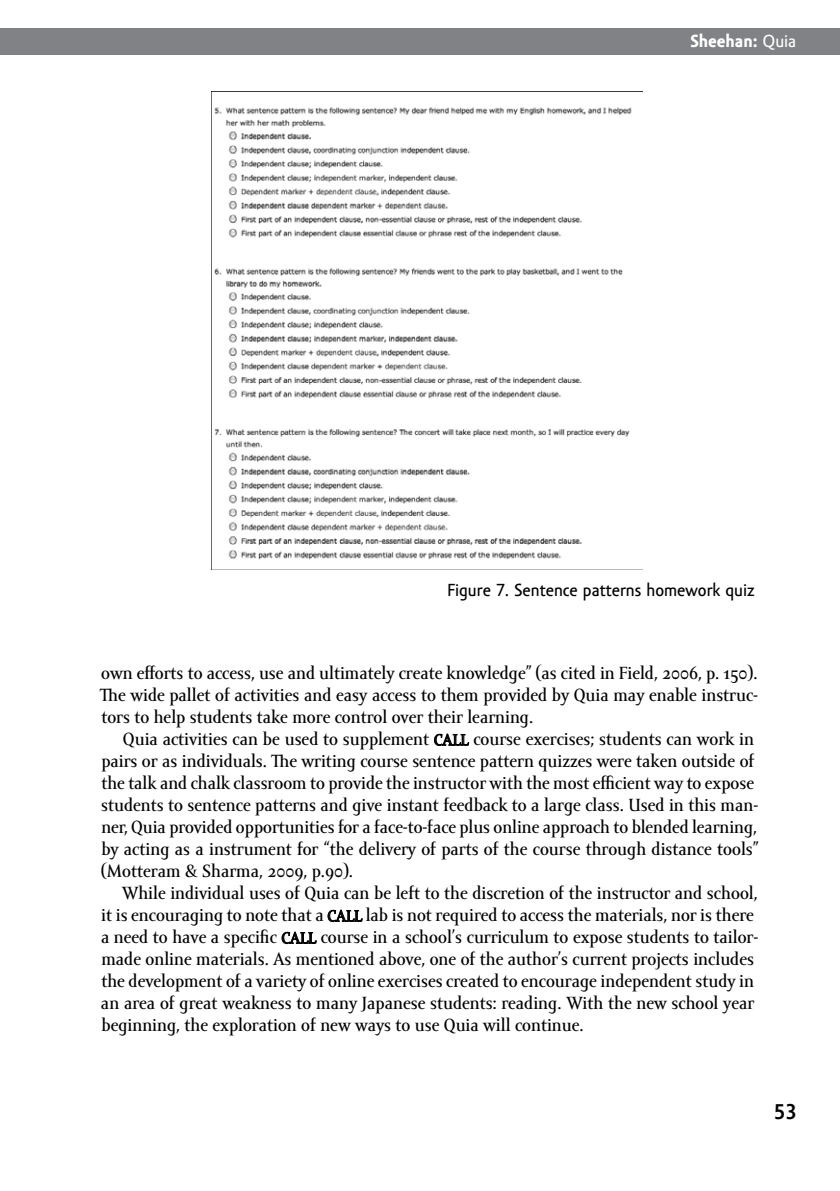
<style>
.page{position:relative;width:840px;height:1191px;background:#fff}
.page>*{position:absolute;margin:0;border:0;box-sizing:border-box;transform-origin:0 0}
.t1{font:700 22px "Amor Sans Pro";color:#000}
.t2{font:18px/22px "Amor Serif Text Pro";color:#000}
.t3{font:18px "Amor Sans Text Pro";color:#000}
.t4{font:700 18px "Amor Sans Text Pro";color:#fff}
.s1{font-weight:400}
.s2{font-size:16px}
</style>
<div class="page">
<div style="left:0;top:28px;width:839px;height:27px;background:#808285"></div>
<svg style="left:434px;top:734px;width:34px;height:11px"></svg>
<svg style="left:328px;top:910px;width:34px;height:11px"></svg>
<svg style="left:282px;top:932px;width:34px;height:11px"></svg>
<img style="left:214px;top:107px;width:418px;height:453px">
<p class="t4" style="left:690px;top:32px;width:107px">Sheehan: <span class="s1">Quia</span></p>
<p class="t3" style="left:447px;top:580px;width:309px">Figure 7. Sentence patterns homework quiz</p>
<p class="t2" style="left:100px;top:663px;width:659px;text-align:justify">own efforts to access, use and ultimately create knowledge” (as cited in Field, 2006, p. 150).<br>The wide pallet of activities and easy access to them provided by Quia may enable instruc&shy;tors to help students take more control over their learning.</p>
<p class="t2" style="left:101px;top:729px;width:659px;text-indent:22px">Quia activities can be used to supplement <span class="s2">CALL</span> course exercises; students can work in pairs or as individuals. The writing course sentence pattern quizzes were taken outside of the talk and chalk classroom to provide the instructor with the most efficient way to expose students to sentence patterns and give instant feedback to a large class. Used in this man&shy;ner, Quia provided opportunities for a face-to-face plus online approach to blended learning, by acting as a instrument for “the delivery of parts of the course through distance tools” (Motteram &amp; Sharma, 2009, p.90).</p>
<p class="t2" style="left:101px;top:883px;width:658px;text-indent:21px">While individual uses of Quia can be left to the discretion of the instructor and school, it is encouraging to note that a <span class="s2">CALL</span> lab is not required to access the materials, nor is there a need to have a specific <span class="s2">CALL</span> course in a school’s curriculum to expose students to tailor&shy;made online materials. As mentioned above, one of the author’s current projects includes the development of a variety of online exercises created to encourage independent study in an area of great weakness to many Japanese students: reading. With the new school year beginning, the exploration of new ways to use Quia will continue.</p>
<p class="t1" style="left:773px;top:1099px;width:24px">53</p>
</div>
